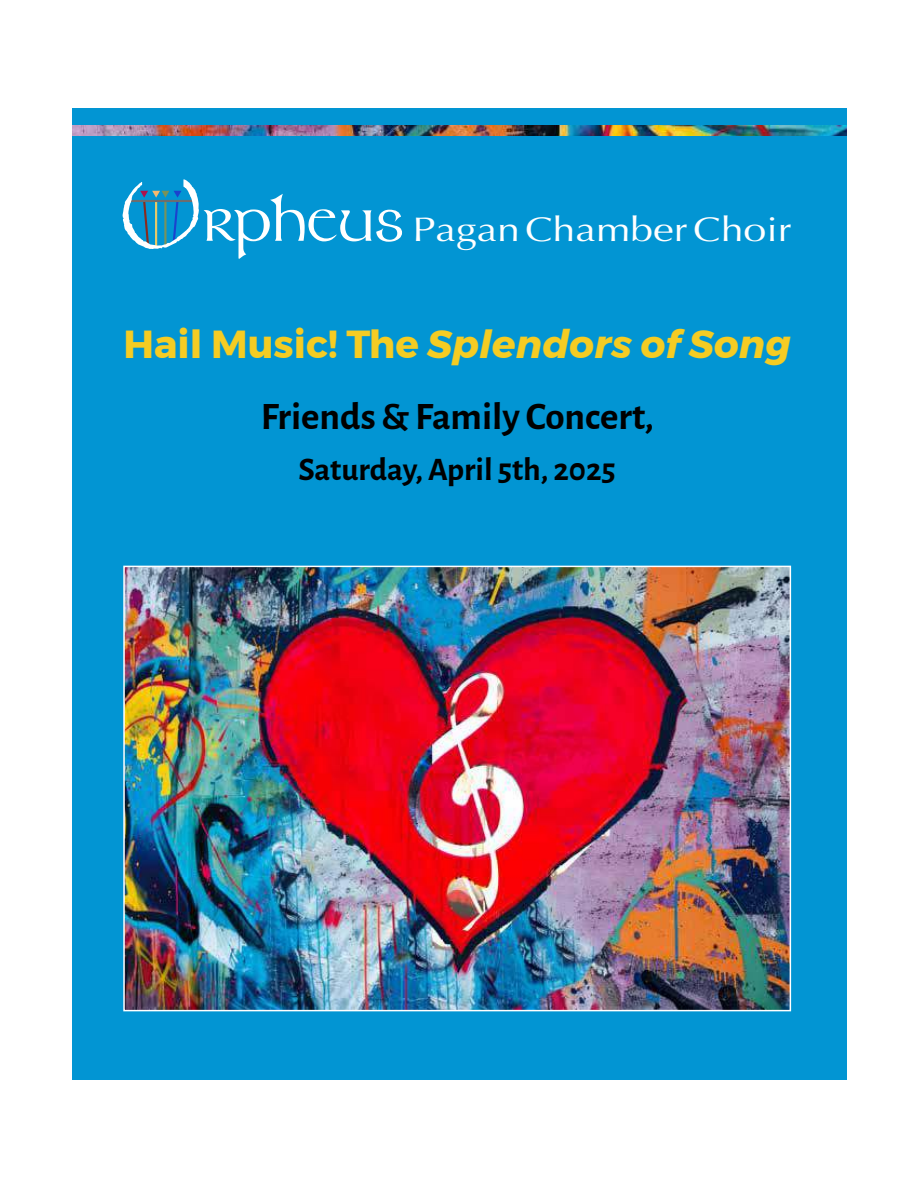
<style>
.page{position:relative;width:918px;height:1188px;background:#fff}
.page>*{position:absolute;margin:0;border:0;box-sizing:border-box;transform-origin:0 0}
.t1{font:77.55px "Stonehenge";color:#fff}
.t2{font:italic 700 39px "Montserrat";color:#f5cc23}
.t3{font:700 39px "Alegreya Sans";color:#000}
.t4{font:34.2px "Optima";color:#fff;scale:1.2 1}
.t5{font:700 33px "Alegreya Sans";color:#000}
.s1{font-style:normal}
</style>
<div class="page">
<div style="left:72px;top:108px;width:774px;height:972px;background:#0295d3"></div>
<svg style="left:123px;top:179px;width:76px;height:70px"></svg>
<img style="left:126px;top:569px;width:662px;height:439px">
<div style="left:123px;top:566px;width:668px;height:445px;border:2px solid #fff"></div>
<img style="left:72px;top:126px;width:774px;height:9px">
<h1 class="t1" style="left:203px;top:194px;width:203px">rpheus</h1>
<p class="t4" style="left:413px;top:215px;width:317px">Pagan Chamber Choir</p>
<p class="t2" style="left:124px;top:329px;width:669px"><span class="s1">Hail Music! The</span> Splendors of Song</p>
<p class="t3" style="left:261px;top:401px;width:394px">Friends &amp; Family Concert,</p>
<p class="t5" style="left:298px;top:457px;width:319px">Saturday, April 5th, 2025</p>
</div>
